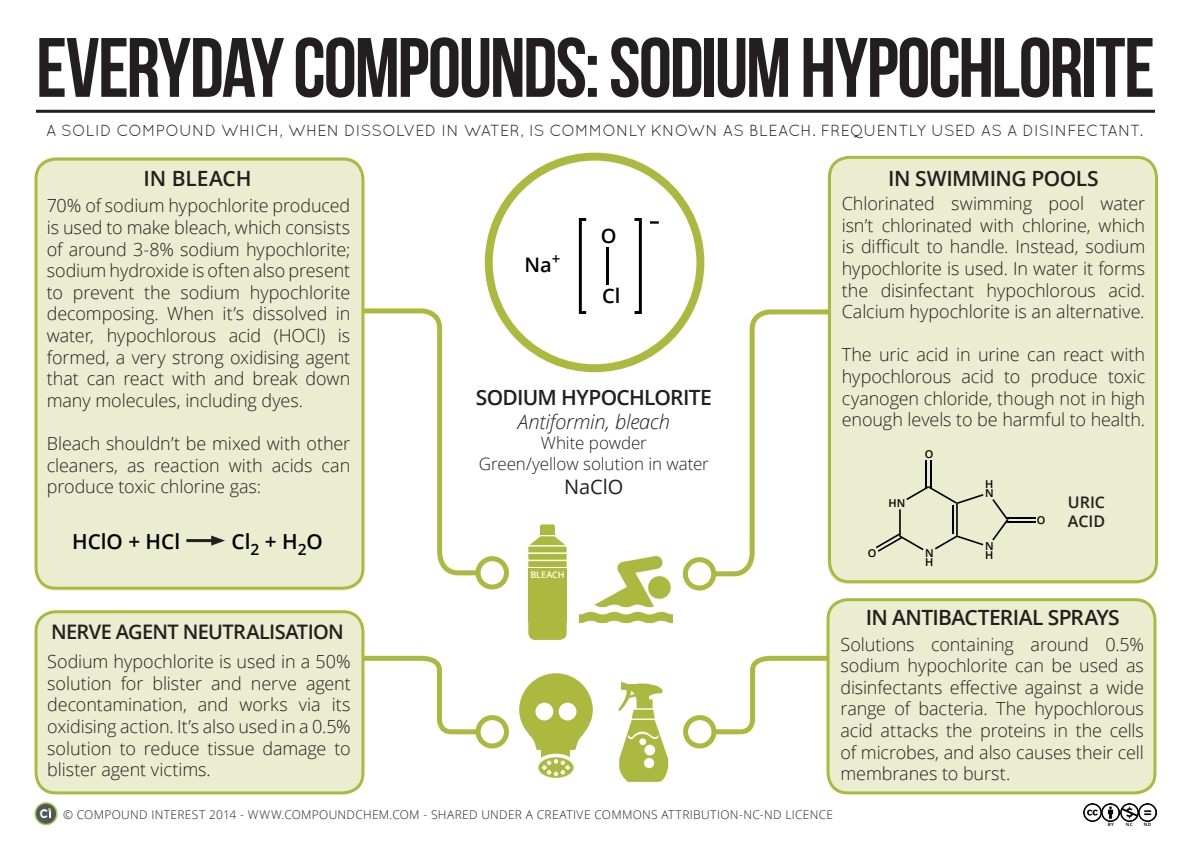
<style>
.page{position:relative;width:1191px;height:842px;background:#fff}
.page>*{position:absolute;margin:0;border:0;box-sizing:border-box;transform-origin:0 0}
.t1{font:84px "Bebas Neue";letter-spacing:-.025em;color:#231f20}
.t2{font:600 21px "Open Sans";letter-spacing:-.03em;color:#231f20}
.t3{font:600 21px "Open Sans";letter-spacing:-.005em;color:#231f20}
.t4{font:600 20.7px "Open Sans";color:#000}
.t5{font:600 20px "Open Sans";letter-spacing:-.035em;color:#231f20}
.t6{font:italic 300 20px "Open Sans";letter-spacing:-.01em;color:#231f20}
.t7{font:600 20px "Open Sans";color:#000}
.t8{font:20px "Open Sans";color:#231f20}
.t9{font:300 18px/21.6px "Open Sans";letter-spacing:-.005em;color:#231f20;text-align:justify}
.t10{font:300 17px "Open Sans";letter-spacing:-.005em;color:#231f20}
.t11{font:16px "Quicksand";letter-spacing:.005em;color:#231f20}
.t12{font:600 16px "Open Sans";color:#231f20}
.t13{font:700 12.4px "Montserrat";color:#fff;scale:.9 1}
.t14{font:300 12px "Open Sans";letter-spacing:.025em;color:#231f20}
.t15{font:600 11px/9.1px "Open Sans";color:#000}
.t16{font:600 9px "Open Sans";letter-spacing:-.01em;color:#fff}
.t17{font:700 4.5px "Open Sans";color:#231f20}
</style>
<div class="page">
<div style="left:828px;top:158px;width:327px;height:425px;background:#eaedcf;border-radius:20px"></div>
<svg style="left:992px;top:499px;width:43px;height:41px"></svg>
<hr style="left:925px;top:460px;width:2px;height:28px;background:#000">
<hr style="left:929px;top:460px;width:2px;height:28px;background:#000">
<svg style="left:876px;top:486px;width:107px;height:66px"></svg>
<hr style="left:36px;top:110px;width:1119px;height:3px;background:#231f20">
<div style="left:479px;top:145px;width:233px;height:233px;border:8px solid #fff;border-radius:50%"></div>
<div style="left:485px;top:153px;width:219px;height:219px;border:8px solid #abb93f;border-radius:50%"></div>
<div style="left:36px;top:157px;width:327px;height:433px;background:#eaedcf;border-radius:20px"></div>
<div style="left:36px;top:611px;width:327px;height:182px;background:#eaedcf;border-radius:20px"></div>
<div style="left:828px;top:599px;width:327px;height:194px;background:#eaedcf;border-radius:20px"></div>
<div style="left:34px;top:158px;width:330px;height:432px;border:3px solid #abb93f;border-radius:20px"></div>
<div style="left:34px;top:610px;width:330px;height:184px;border:3px solid #abb93f;border-radius:20px"></div>
<div style="left:828px;top:156px;width:330px;height:427px;border:3px solid #abb93f;border-radius:20px"></div>
<div style="left:826px;top:598px;width:330px;height:196px;border:3px solid #abb93f;border-radius:20px"></div>
<svg style="left:359px;top:306px;width:154px;height:272px"></svg>
<svg style="left:478px;top:559px;width:28px;height:28px"></svg>
<div style="left:475px;top:556px;width:34px;height:33px;border:5px solid #abb93f;border-radius:50%"></div>
<svg style="left:678px;top:307px;width:155px;height:272px"></svg>
<div style="left:685px;top:560px;width:28px;height:28px;background:#fff;border-radius:50%"></div>
<div style="left:683px;top:557px;width:33px;height:33px;border:5px solid #abb93f;border-radius:50%"></div>
<svg style="left:360px;top:653px;width:128px;height:84px"></svg>
<svg style="left:478px;top:718px;width:28px;height:28px"></svg>
<div style="left:475px;top:715px;width:34px;height:33px;border:5px solid #abb93f;border-radius:50%"></div>
<svg style="left:704px;top:653px;width:126px;height:84px"></svg>
<div style="left:685px;top:718px;width:29px;height:28px;background:#fff;border-radius:50%"></div>
<div style="left:683px;top:715px;width:33px;height:33px;border:5px solid #abb93f;border-radius:50%"></div>
<div style="left:35px;top:803px;width:22px;height:21px;background:#50585b;border-radius:50%"></div>
<div style="left:35px;top:802px;width:23px;height:23px;border:2px solid #abc74c;border-radius:50%"></div>
<svg style="left:48px;top:808px;width:3px;height:10px"></svg>
<img style="left:1083px;top:803px;width:73px;height:18px">
<hr style="left:606px;top:247px;width:3px;height:37px;background:#000">
<div style="left:633px;top:218px;width:9px;height:96px;border:3px solid #000"></div>
<div style="left:579px;top:218px;width:8px;height:96px;border:3px solid #000"></div>
<svg style="left:650px;top:221px;width:9px;height:3px"></svg>
<hr style="left:186px;top:539px;width:31px;height:3px;background:#231f20">
<svg style="left:211px;top:535px;width:14px;height:11px"></svg>
<div style="left:542px;top:748px;width:28px;height:11px;background:#abb93f"></div>
<svg style="left:519px;top:673px;width:74px;height:77px"></svg>
<svg style="left:536px;top:755px;width:39px;height:25px"></svg>
<div style="left:535px;top:754px;width:42px;height:27px;border:4px solid #fff;border-radius:50%"></div>
<div style="left:535px;top:703px;width:18px;height:17px;background:#fff;border-radius:50%"></div>
<div style="left:558px;top:703px;width:18px;height:17px;background:#fff;border-radius:50%"></div>
<svg style="left:542px;top:759px;width:28px;height:17px"></svg>
<img style="left:580px;top:556px;width:92px;height:68px">
<img style="left:618px;top:681px;width:51px;height:101px">
<div style="left:528px;top:568px;width:38px;height:53px;background:#abb93f"></div>
<div style="left:528px;top:609px;width:38px;height:31px;background:#abb93f;border-radius:7px"></div>
<div style="left:528px;top:561px;width:38px;height:6px;background:#abb93f"></div>
<div style="left:528px;top:554px;width:38px;height:6px;background:#abb93f"></div>
<div style="left:528px;top:547px;width:38px;height:5px;background:#abb93f"></div>
<svg style="left:529px;top:536px;width:36px;height:9px"></svg>
<div style="left:540px;top:528px;width:15px;height:7px;background:#abb93f"></div>
<div style="left:540px;top:524px;width:15px;height:7px;background:#abb93f;border-radius:2px"></div>
<p class="t1" style="left:36px;top:22px;width:1120px">EVERYDAY COMPOUNDS: SODIUM HYPOCHLORITE</p>
<p class="t11" style="left:46px;top:122px;width:1098px">A SOLID COMPOUND WHICH, WHEN DISSOLVED IN WATER, IS COMMONLY KNOWN AS BLEACH. FREQUENTLY USED AS A DISINFECTANT.</p>
<p class="t3" style="left:144px;top:163px;width:109px">IN BLEACH</p>
<p class="t2" style="left:888px;top:163px;width:212px">IN SWIMMING POOLS</p>
<p class="t9" style="left:47px;top:194px;width:305px">70% of sodium hypochlorite produced is used to make bleach, which consists of around 3-8% sodium hypochlorite; sodium hydroxide is often also present to prevent the sodium hypochlorite decomposing. When it’s dissolved in water, hypochlorous acid (HOCl) is formed, a very strong oxidising agent that can react with and break down many molecules, including dyes.</p>
<p class="t9" style="left:47px;top:432px;width:305px">Bleach shouldn’t be mixed with other cleaners, as reaction with acids can produce toxic chlorine gas:</p>
<p class="t4" style="left:72px;top:527px;width:109px">HClO + HCl</p>
<p class="t4" style="left:231px;top:527px;width:93px">Cl<sub>2</sub> + H<sub>2</sub>O</p>
<p class="t7" style="left:524px;top:251px;width:37px">Na<sup>+</sup></p>
<p class="t7" style="left:601px;top:222px;width:17px">O</p>
<p class="t7" style="left:602px;top:282px;width:20px">Cl</p>
<p class="t2" style="left:476px;top:383px;width:238px">SODIUM HYPOCHLORITE</p>
<p class="t6" style="left:518px;top:408px;width:153px">Antiformin, bleach</p>
<p class="t10" style="left:541px;top:431px;width:108px">White powder</p>
<p class="t10" style="left:479px;top:452px;width:232px">Green/yellow solution in water</p>
<p class="t8" style="left:564px;top:473px;width:61px">NaClO</p>
<p class="t16" style="left:530px;top:569px;width:36px">BLEACH</p>
<p class="t9" style="left:841px;top:192px;width:305px">Chlorinated swimming pool water isn’t chlorinated with chlorine, which is difficult to handle. Instead, sodium hypochlorite is used. In water it forms the disinfectant hypochlorous acid.<br>Calcium hypochlorite is an alternative.</p>
<p class="t9" style="left:841px;top:344px;width:305px">The uric acid in urine can react with hypochlorous acid to produce toxic cyanogen chloride, though not in high enough levels to be harmful to health.</p>
<p class="t15" style="left:888px;top:498px;width:18px">HN</p>
<p class="t15" style="left:924px;top:449px;width:10px">O</p>
<p class="t15" style="left:985px;top:479px;width:10px">H<br>N</p>
<p class="t15" style="left:867px;top:548px;width:10px">O</p>
<p class="t15" style="left:925px;top:548px;width:10px">N<br>H</p>
<p class="t15" style="left:985px;top:541px;width:10px">N<br>H</p>
<p class="t15" style="left:1036px;top:515px;width:10px">O</p>
<p class="t12" style="left:1068px;top:491px;width:39px">URIC</p>
<p class="t12" style="left:1068px;top:511px;width:39px">ACID</p>
<p class="t5" style="left:51px;top:618px;width:294px">NERVE AGENT NEUTRALISATION</p>
<p class="t9" style="left:47px;top:650px;width:305px">Sodium hypochlorite is used in a 50% solution for blister and nerve agent decontamination, and works via its oxidising action. It’s also used in a 0.5% solution to reduce tissue damage to blister agent victims.</p>
<p class="t2" style="left:866px;top:603px;width:255px">IN ANTIBACTERIAL SPRAYS</p>
<p class="t9" style="left:840px;top:633px;width:305px">Solutions containing around 0.5% sodium hypochlorite can be used as disinfectants effective against a wide range of bacteria. The hypochlorous acid attacks the proteins in the cells of microbes, and also causes their cell membranes to burst.</p>
<p class="t13" style="left:40px;top:806px;width:11px">C</p>
<p class="t14" style="left:63px;top:806px;width:771px">© COMPOUND INTEREST 2014 - WWW.COMPOUNDCHEM.COM - SHARED UNDER A CREATIVE COMMONS ATTRIBUTION-NC-ND LICENCE</p>
<p class="t17" style="left:1107px;top:821px;width:8px">BY</p>
<p class="t17" style="left:1125px;top:821px;width:8px">NC</p>
<p class="t17" style="left:1143px;top:821px;width:9px">ND</p>
</div>
